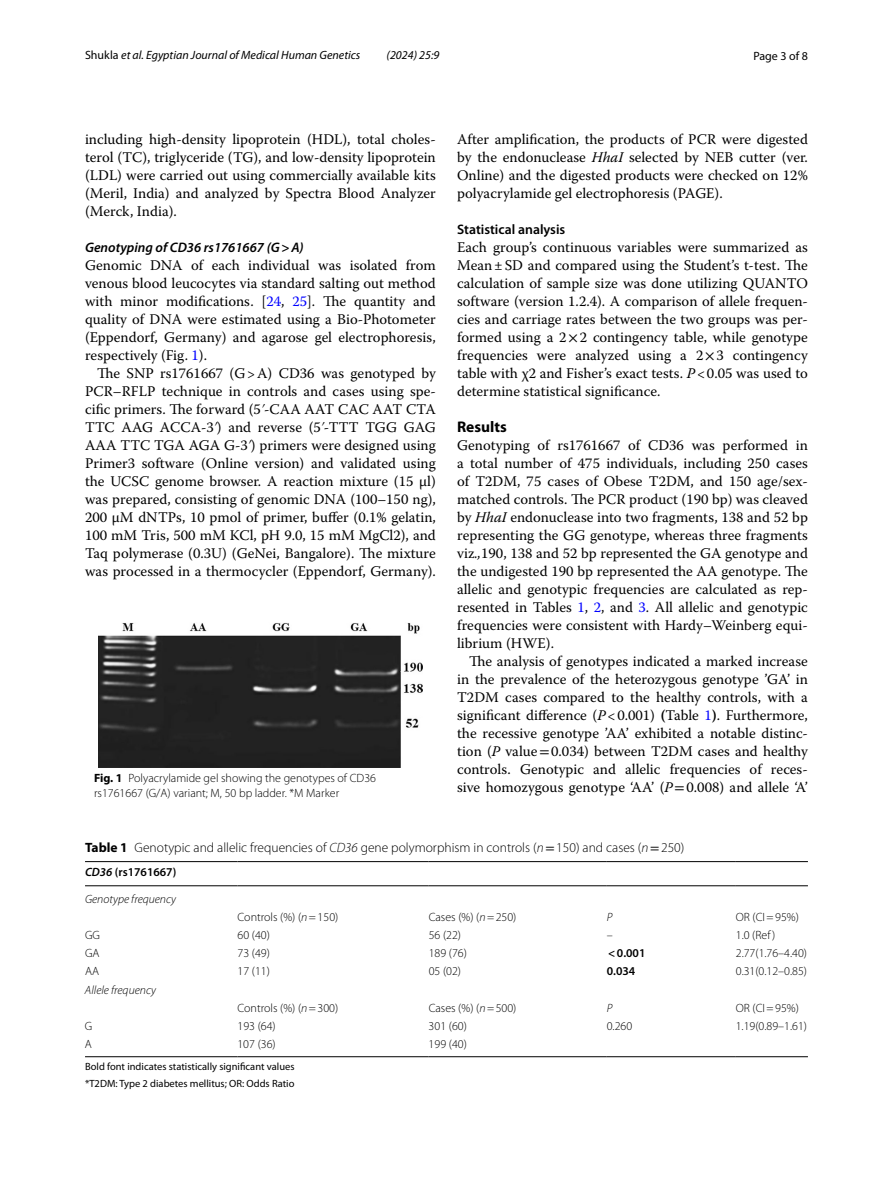
<style>
.page{position:relative;width:893px;height:1187px;background:#fff}
.page>*{position:absolute;margin:0;border:0;box-sizing:border-box;transform-origin:0 0}
.t1{font:700 15.45px "Myriad Pro";color:#000}
.t2{font:14.7px/18px "Warnock Pro";color:#000;text-align:justify}
.t3{font:italic 600 13.8px "Myriad Pro";color:#000}
.t4{font:600 13.8px "Myriad Pro";color:#000}
.t5{font:300 13.5px "Myriad Pro";color:#000}
.t6{font:300 12px/15px "Myriad Pro";color:#000}
.t7{font:italic 12px "Myriad Pro";color:#000}
.t8{font:italic 300 12px "Myriad Pro";color:#000}
.t9{font:600 12px "Myriad Pro";color:#000}
.t10{font:12px "Myriad Pro";color:#000}
.t11{font:10.5px/17px "Myriad Pro";color:#000}
.s1{font-style:normal}
.s2{color:#00f}
.s3{font-family:"STIX Math"}
.s4{font-weight:700}
.s5{font-style:italic}
.s6{font-family:"STIX"}
.s7{font-family:"STIX";font-weight:400}
</style>
<div class="page">
<img style="left:99px;top:623px;width:323px;height:144px">
<hr style="left:85px;top:861px;width:153px;height:1px;background:#000">
<hr style="left:85px;top:885px;width:153px;height:1px;background:#000">
<hr style="left:238px;top:861px;width:191px;height:1px;background:#000">
<hr style="left:238px;top:885px;width:191px;height:1px;background:#000">
<hr style="left:429px;top:861px;width:178px;height:1px;background:#000">
<hr style="left:429px;top:885px;width:178px;height:1px;background:#000">
<hr style="left:607px;top:861px;width:129px;height:1px;background:#000">
<hr style="left:607px;top:885px;width:129px;height:1px;background:#000">
<hr style="left:736px;top:861px;width:72px;height:1px;background:#000">
<hr style="left:736px;top:885px;width:72px;height:1px;background:#000">
<hr style="left:85px;top:1056px;width:153px;height:1px;background:#000">
<hr style="left:238px;top:1056px;width:191px;height:1px;background:#000">
<hr style="left:429px;top:1056px;width:178px;height:1px;background:#000">
<hr style="left:607px;top:1056px;width:129px;height:1px;background:#000">
<hr style="left:736px;top:1056px;width:72px;height:1px;background:#000">
<p class="t7" style="left:85px;top:48px;width:277px"><span class="s1">Shukla</span> et al. Egyptian Journal of Medical Human Genetics</p>
<p class="t7" style="left:387px;top:48px;width:54px">(2024) 25:9</p>
<p class="t10" style="left:753px;top:48px;width:56px">Page 3 of 8</p>
<p class="t2" style="left:85px;top:130px;width:352px">including high-density lipoprotein (HDL), total choles&shy;terol (TC), triglyceride (TG), and low-density lipoprotein (LDL) were carried out using commercially available kits (Meril, India) and analyzed by Spectra Blood Analyzer (Merck, India).</p>
<p class="t3" style="left:85px;top:238px;width:220px">Genotyping of CD36 rs1761667 (G<span class="s1">&gt;</span>A)</p>
<p class="t2" style="left:85px;top:256px;width:352px">Genomic DNA of each individual was isolated from venous blood leucocytes via standard salting out method with minor modifications. [<span class="s2">24</span>, <span class="s2">25</span>]. The quantity and quality of DNA were estimated using a Bio-Photometer (Eppendorf, Germany) and agarose gel electrophoresis, respectively (Fig. <span class="s2">1</span>).</p>
<p class="t2" style="left:85px;top:364px;width:352px;text-indent:12px">The SNP rs1761667 (G&gt;A) CD36 was genotyped by PCR–RFLP technique in controls and cases using spe&shy;cific primers. The forward (5<span class="s3">ʹ</span>-CAA AAT CAC AAT CTA TTC AAG ACCA-3<span class="s3">ʹ</span>) and reverse (5<span class="s3">ʹ</span>-TTT TGG GAG AAA TTC TGA AGA G-3<span class="s3">ʹ</span>) primers were designed using Primer3 software (Online version) and validated using the UCSC genome browser. A reaction mixture (15 μl) was prepared, consisting of genomic DNA (100–150 ng), 200 µM dNTPs, 10 pmol of primer, buffer (0.1% gelatin, 100 mM Tris, 500 mM KCl, pH 9.0, 15 mM MgCl2), and Taq polymerase (0.3U) (GeNei, Bangalore). The mixture was processed in a thermocycler (Eppendorf, Germany).</p>
<p class="t6" style="left:94px;top:770px;width:283px"><span class="s4">Fig. 1</span> Polyacrylamide gel showing the genotypes of CD36 rs1761667 (G/A) variant; M, 50 bp ladder. *M Marker</p>
<p class="t2" style="left:457px;top:130px;width:352px">After amplification, the products of PCR were digested by the endonuclease <span class="s5">HhaI</span> selected by NEB cutter (ver.<br>Online) and the digested products were checked on 12% polyacrylamide gel electrophoresis (PAGE).</p>
<p class="t4" style="left:457px;top:220px;width:110px">Statistical analysis</p>
<p class="t2" style="left:457px;top:238px;width:352px">Each group’s continuous variables were summarized as Mean±SD and compared using the Student’s t-test. The calculation of sample size was done utilizing QUANTO software (version 1.2.4). A comparison of allele frequen&shy;cies and carriage rates between the two groups was per&shy;formed using a 2<span class="s6">×</span>2 contingency table, while genotype frequencies were analyzed using a 2<span class="s6">×</span>3 contingency table with χ2 and Fisher’s exact tests. <span class="s5">P</span>&lt;0.05 was used to determine statistical significance.</p>
<p class="t1" style="left:457px;top:416px;width:51px">Results</p>
<p class="t2" style="left:457px;top:436px;width:352px">Genotyping of rs1761667 of CD36 was performed in a total number of 475 individuals, including 250 cases of T2DM, 75 cases of Obese T2DM, and 150 age/sex&shy;matched controls. The PCR product (190 bp) was cleaved by <span class="s5">HhaI</span> endonuclease into two fragments, 138 and 52 bp representing the GG genotype, whereas three fragments viz<span class="s5">.,</span>190, 138 and 52 bp represented the GA genotype and the undigested 190 bp represented the AA genotype. The allelic and genotypic frequencies are calculated as rep&shy;resented in Tables <span class="s2">1</span>, <span class="s2">2</span>, and <span class="s2">3</span>. All allelic and genotypic frequencies were consistent with Hardy–Weinberg equi&shy;librium (HWE).</p>
<p class="t2" style="left:457px;top:652px;width:352px;text-indent:12px">The analysis of genotypes indicated a marked increase in the prevalence of the heterozygous genotype ’GA’ in T2DM cases compared to the healthy controls, with a significant difference (<span class="s5">P</span>&lt;0.001) <span class="s4">(</span>Table <span class="s2">1</span><span class="s4">)</span>. Furthermore, the recessive genotype ’AA’ exhibited a notable distinc&shy;tion (<span class="s5">P</span> value<span class="s6">=</span>0.034) between T2DM cases and healthy controls. Genotypic and allelic frequencies of reces&shy;sive homozygous genotype ‘AA’ (<span class="s5">P</span><span class="s6">=</span>0.008) and allele ‘A’</p>
<p class="t5" style="left:85px;top:839px;width:601px"><span class="s4">Table 1</span> Genotypic and allelic frequencies of <span class="s5">CD36</span> gene polymorphism in controls (<span class="s5">n</span><span class="s7">=</span>150) and cases (<span class="s5">n</span><span class="s7">=</span>250)</p>
<p class="t9" style="left:85px;top:864px;width:93px"><span class="s5">CD36</span> (rs1761667)</p>
<p class="t8" style="left:85px;top:892px;width:93px">Genotype frequency</p>
<p class="t6" style="left:238px;top:909px;width:102px">Controls (%) (<span class="s5">n</span>=150)</p>
<p class="t6" style="left:429px;top:909px;width:89px">Cases (%) (<span class="s5">n</span>=250)</p>
<p class="t8" style="left:607px;top:910px;width:7px">P</p>
<p class="t6" style="left:736px;top:909px;width:65px">OR (CI=95%)</p>
<p class="t6" style="left:85px;top:927px;width:16px">GG</p>
<p class="t6" style="left:238px;top:927px;width:34px">60 (40)</p>
<p class="t6" style="left:429px;top:927px;width:34px">56 (22)</p>
<p class="t6" style="left:607px;top:927px;width:7px">–</p>
<p class="t6" style="left:736px;top:927px;width:41px">1.0 (Ref )</p>
<p class="t6" style="left:85px;top:945px;width:16px">GA</p>
<p class="t6" style="left:237px;top:945px;width:34px">73 (49)</p>
<p class="t6" style="left:429px;top:945px;width:40px">189 (76)</p>
<p class="t9" style="left:608px;top:945px;width:39px">&lt;0.001</p>
<p class="t6" style="left:736px;top:945px;width:73px">2.77(1.76–4.40)</p>
<p class="t6" style="left:85px;top:964px;width:16px">AA</p>
<p class="t6" style="left:237px;top:964px;width:34px">17 (11)</p>
<p class="t6" style="left:429px;top:964px;width:34px">05 (02)</p>
<p class="t9" style="left:607px;top:963px;width:30px">0.034</p>
<p class="t6" style="left:736px;top:964px;width:73px">0.31(0.12–0.85)</p>
<p class="t8" style="left:85px;top:983px;width:73px">Allele frequency</p>
<p class="t6" style="left:237px;top:1000px;width:102px">Controls (%) (<span class="s5">n</span>=300)</p>
<p class="t6" style="left:429px;top:1000px;width:89px">Cases (%) (<span class="s5">n</span>=500)</p>
<p class="t8" style="left:607px;top:1001px;width:7px">P</p>
<p class="t6" style="left:736px;top:1000px;width:65px">OR (CI=95%)</p>
<p class="t6" style="left:85px;top:1018px;width:9px">G</p>
<p class="t6" style="left:237px;top:1018px;width:40px">193 (64)</p>
<p class="t6" style="left:429px;top:1018px;width:40px">301 (60)</p>
<p class="t6" style="left:607px;top:1018px;width:27px">0.260</p>
<p class="t6" style="left:736px;top:1018px;width:73px">1.19(0.89–1.61)</p>
<p class="t6" style="left:85px;top:1036px;width:9px">A</p>
<p class="t6" style="left:237px;top:1036px;width:40px">107 (36)</p>
<p class="t6" style="left:429px;top:1036px;width:40px">199 (40)</p>
<p class="t11" style="left:85px;top:1057px;width:211px">Bold font indicates statistically significant values *T2DM: Type 2 diabetes mellitus; OR: Odds Ratio</p>
</div>
